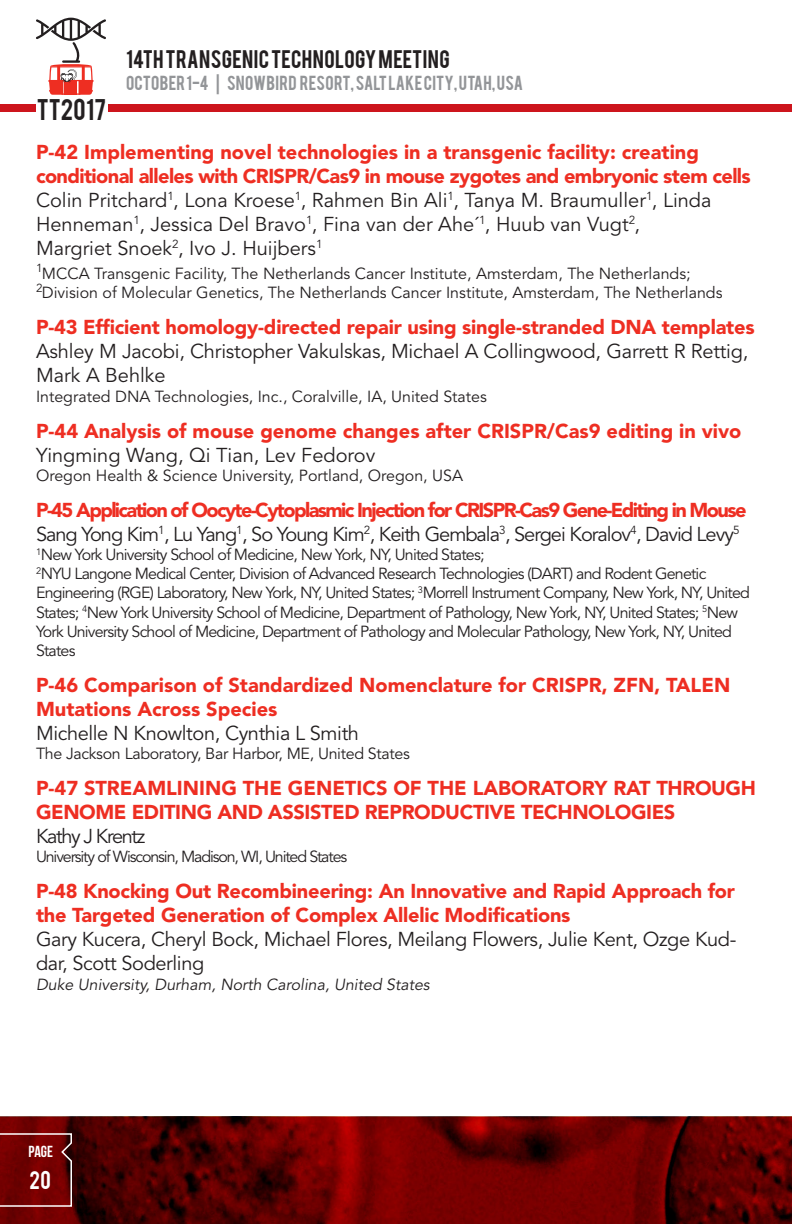
<style>
.page{position:relative;width:792px;height:1224px;background:#fff}
.page>*{position:absolute;margin:0;border:0;box-sizing:border-box;transform-origin:0 0}
.t1{font:23.6px "Bebas";color:#231f20}
.t2{font:900 20px/24px "Avenir LT Std";letter-spacing:-.01em;color:#ee2e22}
.Paragraph_Style_1{font:20px/24px "Avenir LT Std";letter-spacing:-.01em;color:#231f20}
.t3{font:900 20px "Avenir LT Std";letter-spacing:-.08em;color:#ee2e22}
.Paragraph_Style_1-2{font:20px "Avenir LT Std";letter-spacing:-.05em;color:#231f20}
.t4{font:900 20px "Avenir LT Std";letter-spacing:-.03em;color:#ee2e22}
.t5{font:20px "Bebas";letter-spacing:.015em;color:#231f20}
.Paragraph_Style_1-3{font:20px "Avenir LT Std";letter-spacing:-.07em;color:#231f20}
.t6{font:20px "Bebas";color:#fff}
.Paragraph_Style_1-4{font:16px/19.2px "Avenir LT Std";letter-spacing:-.05em;color:#231f20}
.Paragraph_Style_1-5{font:16px "Avenir LT Std";color:#231f20}
.Paragraph_Style_1-6{font:italic 16px "Avenir LT Std";color:#231f20}
.t7{font:16px "Bebas";letter-spacing:.02em;color:#939598}
.Paragraph_Style_1-7{font:16px "Avenir LT Std";letter-spacing:-.02em;color:#231f20}
.Paragraph_Style_1-8{font:16px "Avenir LT Std";letter-spacing:-.07em;color:#231f20}
.t8{font:16px "Bebas Neue";color:#fff}
</style>
<div class="page">
<img style="left:0;top:1116px;width:792px;height:108px">
<div style="left:0;top:104px;width:792px;height:8px;background:#cd151d"></div>
<svg style="left:0;top:1132px;width:73px;height:76px;background:#780f0f"></svg>
<div style="left:36px;top:91px;width:72px;height:35px;background:#fff"></div>
<svg style="left:36px;top:18px;width:70px;height:77px"></svg>
<p class="t1" style="left:37px;top:93px;width:71px">TT2017</p>
<p class="t5" style="left:126px;top:45px;width:325px">14TH TRANSGENIC TECHNOLOGY MEETING</p>
<p class="t7" style="left:126px;top:71px;width:399px">OCTOBER 1-4 | SNOWBIRD RESORT, SALT LAKE CITY, UTAH, USA</p>
<p class="t2" style="left:36px;top:140px;width:664px">P-42 Implementing novel technologies in a transgenic facility: creating</p>
<p class="t4" style="left:36px;top:164px;width:716px">conditional alleles with CRISPR/Cas9 in mouse zygotes and embryonic stem cells</p>
<p class="Paragraph_Style_1" style="left:36px;top:189px;width:677px">Colin Pritchard<sup>1</sup>, Lona Kroese<sup>1</sup>, Rahmen Bin Ali<sup>1</sup>, Tanya M. Braumuller<sup>1</sup>, Linda<br>Henneman<sup>1</sup>, Jessica Del Bravo<sup>1</sup>, Fina van der Ahe´<sup>1</sup>, Huub van Vugt<sup>2</sup>,</p>
<p class="Paragraph_Style_1" style="left:36px;top:237px;width:288px">Margriet Snoek<sup>2</sup>, Ivo J. Huijbers<sup>1</sup></p>
<p class="Paragraph_Style_1-5" style="left:36px;top:264px;width:656px"><sup>1</sup>MCCA Transgenic Facility, The Netherlands Cancer Institute, Amsterdam, The Netherlands;</p>
<p class="Paragraph_Style_1-5" style="left:36px;top:284px;width:688px"><sup>2</sup>Division of Molecular Genetics, The Netherlands Cancer Institute, Amsterdam, The Netherlands</p>
<p class="t2" style="left:36px;top:315px;width:720px">P-43 Efficient homology-directed repair using single-stranded DNA templates</p>
<p class="Paragraph_Style_1" style="left:36px;top:340px;width:714px">Ashley M Jacobi, Christopher Vakulskas, Michael A Collingwood, Garrett R Rettig,<br>Mark A Behlke</p>
<p class="Paragraph_Style_1-5" style="left:36px;top:387px;width:452px">Integrated DNA Technologies, Inc., Coralville, IA, United States</p>
<p class="t2" style="left:36px;top:418px;width:707px">P-44 Analysis of mouse genome changes after CRISPR/Cas9 editing in vivo</p>
<p class="Paragraph_Style_1" style="left:36px;top:443px;width:341px">Yingming Wang, Qi Tian, Lev Fedorov</p>
<p class="Paragraph_Style_1-5" style="left:36px;top:466px;width:429px">Oregon Health &amp; Science University, Portland, Oregon, USA</p>
<p class="t3" style="left:36px;top:498px;width:712px">P-45 Application of Oocyte-Cytoplasmic Injection for CRISPR-Cas9 Gene-Editing in Mouse</p>
<p class="Paragraph_Style_1-2" style="left:36px;top:522px;width:705px">Sang Yong Kim<sup>1</sup>, Lu Yang<sup>1</sup>, So Young Kim<sup>2</sup>, Keith Gembala<sup>3</sup>, Sergei Koralov<sup>4</sup>, David Levy<sup>5</sup></p>
<p class="Paragraph_Style_1-4" style="left:36px;top:545px;width:450px"><sup>1</sup>New York University School of Medicine, New York, NY, United States;</p>
<p class="Paragraph_Style_1-4" style="left:36px;top:564px;width:716px"><sup>2</sup>NYU Langone Medical Center, Division of Advanced Research Technologies (DART) and Rodent Genetic Engineering (RGE) Laboratory, New York, NY, United States; <sup>3</sup>Morrell Instrument Company, New York, NY, United States; <sup>4</sup>New York University School of Medicine, Department of Pathology, New York, NY, United States; <sup>5</sup>New York University School of Medicine, Department of Pathology and Molecular Pathology, New York, NY, United States</p>
<p class="t2" style="left:36px;top:673px;width:696px">P-46 Comparison of Standardized Nomenclature for CRISPR, ZFN, TALEN<br>Mutations Across Species</p>
<p class="Paragraph_Style_1" style="left:36px;top:722px;width:325px">Michelle N Knowlton, Cynthia L Smith</p>
<p class="Paragraph_Style_1-7" style="left:36px;top:744px;width:375px">The Jackson Laboratory, Bar Harbor, ME, United States</p>
<p class="t2" style="left:36px;top:776px;width:721px">P-47 STREAMLINING THE GENETICS OF THE LABORATORY RAT THROUGH<br>GENOME EDITING AND ASSISTED REPRODUCTIVE TECHNOLOGIES</p>
<p class="Paragraph_Style_1-3" style="left:36px;top:825px;width:111px">Kathy J Krentz</p>
<p class="Paragraph_Style_1-8" style="left:36px;top:848px;width:313px">University of Wisconsin, Madison, WI, United States</p>
<p class="t2" style="left:36px;top:879px;width:701px">P-48 Knocking Out Recombineering: An Innovative and Rapid Approach for the Targeted Generation of Complex Allelic Modifications</p>
<p class="Paragraph_Style_1" style="left:36px;top:928px;width:702px">Gary Kucera, Cheryl Bock, Michael Flores, Meilang Flowers, Julie Kent, Ozge Kud&shy;dar, Scott Soderling</p>
<p class="Paragraph_Style_1-6" style="left:36px;top:975px;width:395px">Duke University, Durham, North Carolina, United States</p>
<p class="t8" style="left:29px;top:1143px;width:26px">PAGE</p>
<p class="t6" style="left:30px;top:1165px;width:23px">20</p>
</div>
